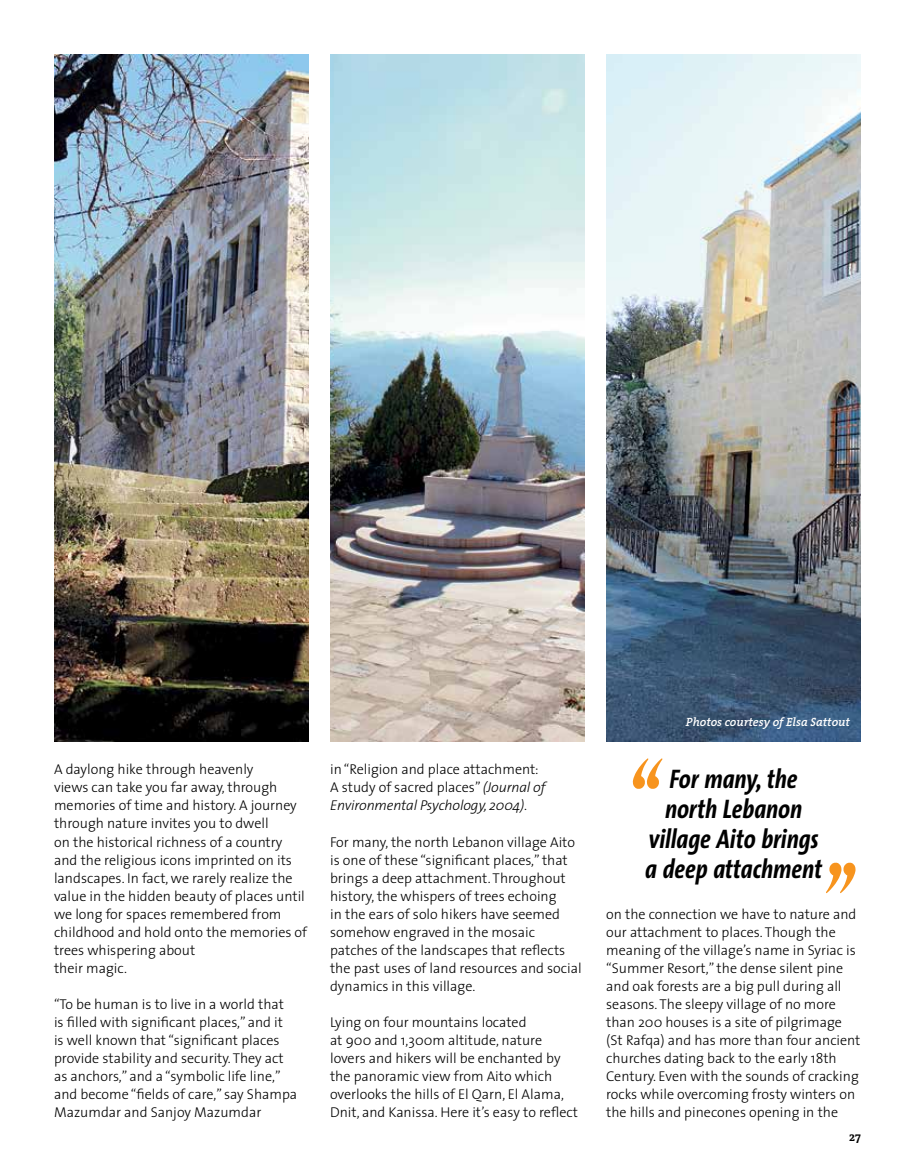
<style>
.page{position:relative;width:915px;height:1170px;background:#fff}
.page>*{position:absolute;margin:0;border:0;box-sizing:border-box;transform-origin:0 0}
.t1{font:italic 700 27px/30px "The Sans Condensed";color:#000;text-align:center}
.t2{font:300 14.25px/18px "The Sans";color:#000}
.t3{font:italic 600 12px "The Serif";color:#fff}
.t4{font:700 12px "The Antiqua B7";color:#000}
.s1{font-style:italic}
</style>
<div class="page">
<img style="left:54px;top:54px;width:255px;height:687px">
<img style="left:330px;top:54px;width:254px;height:687px">
<img style="left:606px;top:54px;width:254px;height:687px">
<svg style="left:826px;top:862px;width:29px;height:31px"></svg>
<svg style="left:632px;top:758px;width:30px;height:31px"></svg>
<p class="t2" style="left:54px;top:760px;width:254px">A daylong hike through heavenly<br>views can take you far away, through memories of time and history. A journey through nature invites you to dwell<br>on the historical richness of a country and the religious icons imprinted on its landscapes. In fact, we rarely realize the value in the hidden beauty of places until we long for spaces remembered from childhood and hold onto the memories of trees whispering about<br>their magic.</p>
<p class="t2" style="left:54px;top:994px;width:245px">“To be human is to live in a world that<br>is filled with significant places,” and it<br>is well known that “significant places provide stability and security. They act as anchors,” and a “symbolic life line,” and become “fields of care,” say Shampa Mazumdar and Sanjoy Mazumdar</p>
<p class="t2" style="left:330px;top:760px;width:217px">in “Religion and place attachment:<br>A study of sacred places” <span class="s1">(Journal of<br>Environmental Psychology, 2004)</span>.</p>
<p class="t2" style="left:330px;top:832px;width:253px">For many, the north Lebanon village Aito is one of these “significant places,” that brings a deep attachment. Throughout history, the whispers of trees echoing<br>in the ears of solo hikers have seemed somehow engraved in the mosaic patches of the landscapes that reflects the past uses of land resources and social dynamics in this village.</p>
<p class="t2" style="left:330px;top:1012px;width:249px">Lying on four mountains located<br>at 900 and 1,300m altitude, nature lovers and hikers will be enchanted by the panoramic view from Aito which overlooks the hills of El Qarn, El Alama, Dnit, and Kanissa. Here it’s easy to reflect</p>
<p class="t3" style="left:685px;top:712px;width:165px">Photos courtesy of Elsa Sattout</p>
<h1 class="t1" style="left:644px;top:763px;width:178px">For many, the north Lebanon village Aito brings a deep attachment</h1>
<p class="t2" style="left:606px;top:904px;width:256px">on the connection we have to nature and our attachment to places. Though the meaning of the village’s name in Syriac is “Summer Resort,” the dense silent pine and oak forests are a big pull during all seasons. The sleepy village of no more than 200 houses is a site of pilgrimage (St Rafqa) and has more than four ancient churches dating back to the early 18th Century. Even with the sounds of cracking rocks while overcoming frosty winters on the hills and pinecones opening in the</p>
<p class="t4" style="left:848px;top:1130px;width:13px">27</p>
</div>
